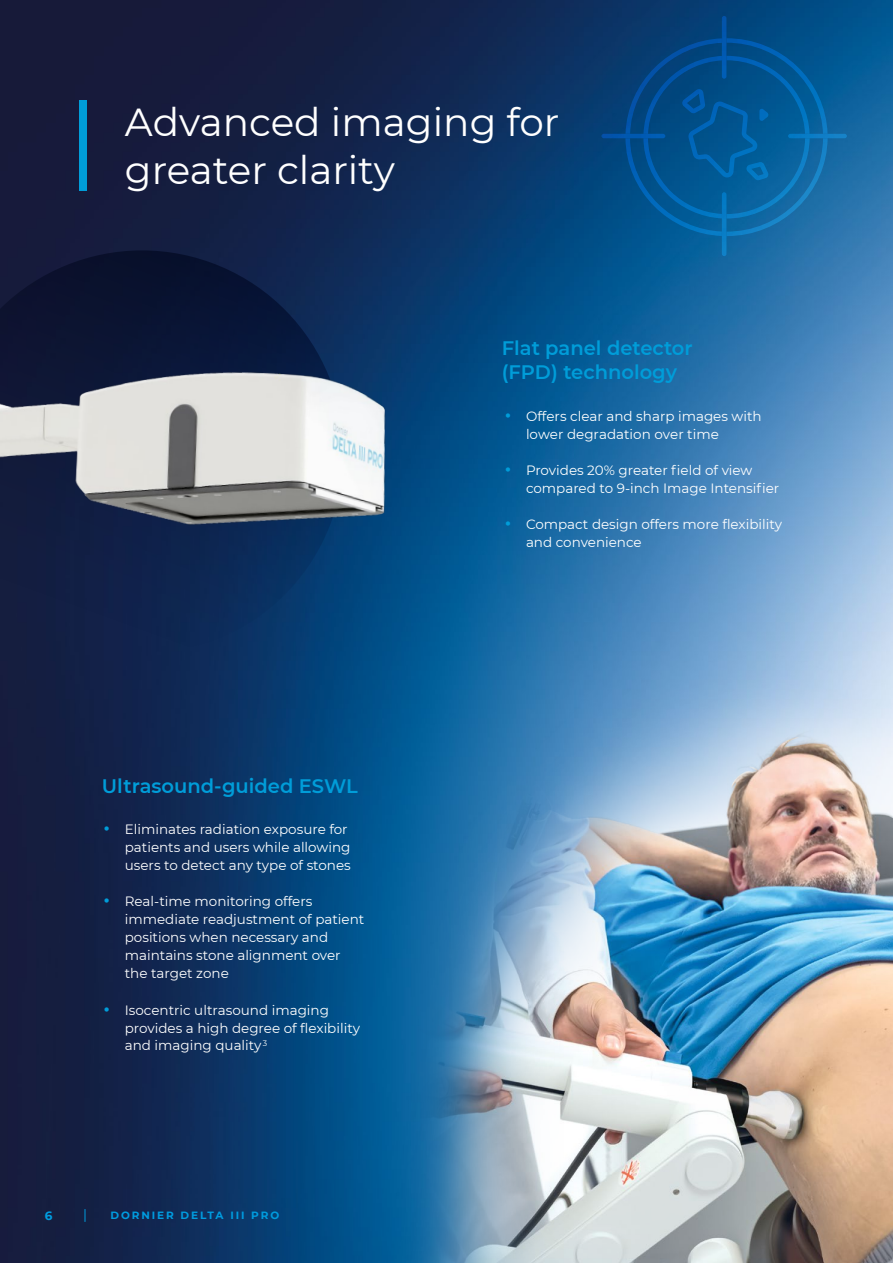
<style>
.page{position:relative;width:893px;height:1263px;background:#fff}
.page>*{position:absolute;margin:0;border:0;box-sizing:border-box;transform-origin:0 0}
.t1{font:39px/48px "Montserrat";color:#fff}
.t2{font:600 19.5px/24px "Montserrat";color:#009dd9}
.t3{font:13.5px/18px "Montserrat";color:#fff}
.t4{font:700 12px "Montserrat";color:#009cdf}
.t5{font:700 10.5px "Montserrat";letter-spacing:.18em;color:#009cdf}
.s1{font-weight:600;font-size:19.5px;color:#009dd9}
</style>
<div class="page">
<img style="left:0;top:0;width:893px;height:1263px">
<img style="left:343px;top:452px;width:550px;height:811px">
<svg style="left:0;top:225px;width:370px;height:103px;background:#0e1b3e"></svg>
<img style="left:0;top:328px;width:502px;height:400px">
<hr style="left:722px;top:192px;width:4px;height:64px;background:#0d81c8;border-radius:2px">
<svg style="left:601px;top:16px;width:246px;height:220px;background:#055591"></svg>
<div style="left:79px;top:101px;width:7px;height:90px;background:#009dd9"></div>
<svg style="left:85px;top:1209px;width:1px;height:13px"></svg>
<h1 class="t1" style="left:125px;top:97px;width:436px">Advanced imaging for greater clarity</h1>
<h2 class="t2" style="left:502px;top:335px;width:192px">Flat panel detector (FPD) technology</h2>
<h2 class="t2" style="left:102px;top:773px;width:257px">Ultrasound-guided ESWL</h2>
<p class="t3" style="left:125px;top:820px;width:228px;text-indent:-21px"><span class="s1">•</span> Eliminates radiation exposure for patients and users while allowing users to detect any type of stones</p>
<p class="t3" style="left:125px;top:892px;width:241px;text-indent:-21px"><span class="s1">•</span> Real-time monitoring offers immediate readjustment of patient positions when necessary and maintains stone alignment over the target zone</p>
<p class="t3" style="left:125px;top:1000px;width:237px;text-indent:-21px"><span class="s1">•</span> Isocentric ultrasound imaging provides a high degree of flexibility and imaging quality <sup>3</sup></p>
<p class="t4" style="left:45px;top:1207px;width:9px">6</p>
<p class="t5" style="left:111px;top:1207px;width:170px">DORNIER DELTA III PRO</p>
<p class="t3" style="left:526px;top:406px;width:237px;text-indent:-21px"><span class="s1">•</span> Offers clear and sharp images with lower degradation over time</p>
<p class="t3" style="left:526px;top:460px;width:255px;text-indent:-21px"><span class="s1">•</span> Provides 20% greater field of view compared to 9-inch Image Intensifier</p>
<p class="t3" style="left:526px;top:514px;width:258px;text-indent:-21px"><span class="s1">•</span> Compact design offers more flexibility and convenience</p>
</div>
